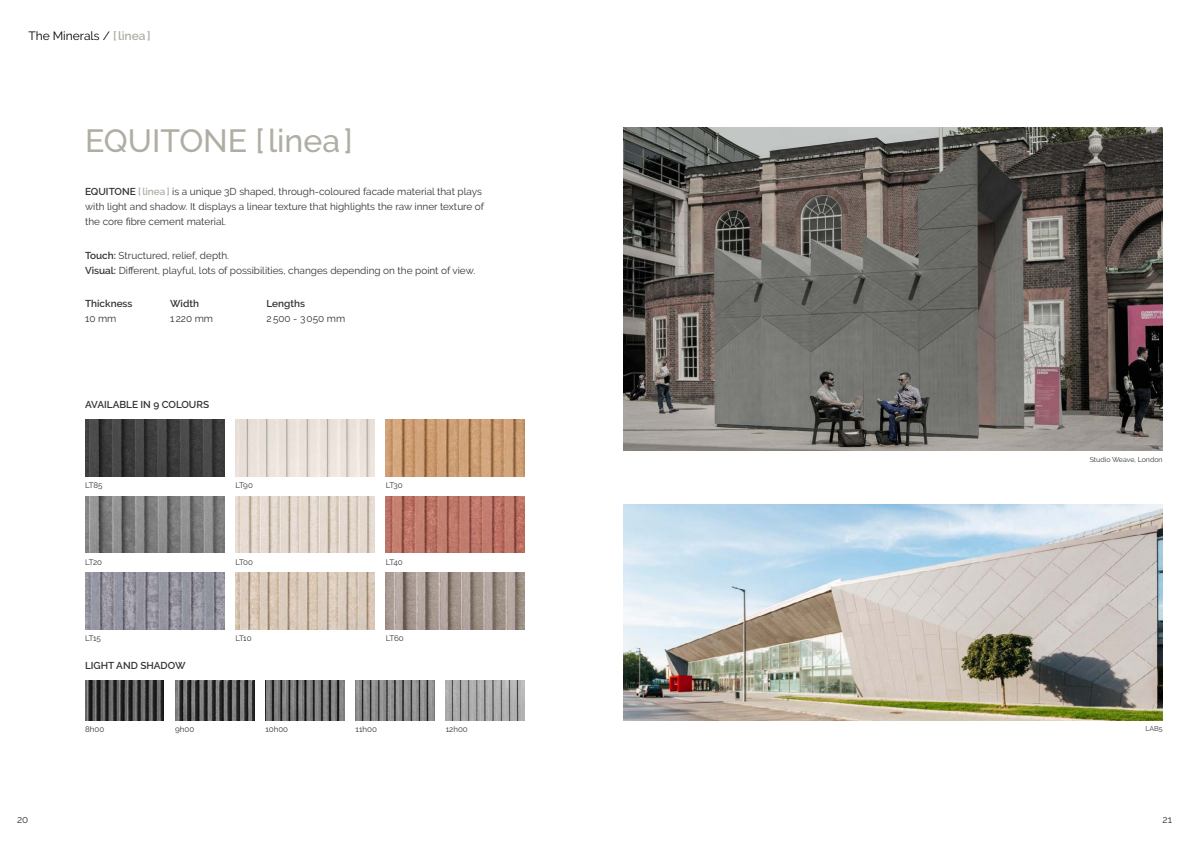
<style>
.page{position:relative;width:1191px;height:842px;background:#fff}
.page>*{position:absolute;margin:0;border:0;box-sizing:border-box;transform-origin:0 0}
.t1{font:500 32px "Raleway";color:#b0aea3}
.t2{font:12px "Raleway";color:#000}
.t3{font:10px/15px "Raleway";color:#353332}
.t4{font:600 10px "Raleway";color:#353332}
.t5{font:8px "Raleway";color:#353332}
.t6{font:7px "Raleway";color:#353332}
.s1{font-weight:600;color:#b0aea3}
.s2{font-weight:600}
</style>
<div class="page">
<img style="left:85px;top:420px;width:139px;height:56px">
<img style="left:85px;top:496px;width:139px;height:57px">
<img style="left:85px;top:573px;width:139px;height:56px">
<img style="left:235px;top:496px;width:139px;height:57px">
<img style="left:235px;top:573px;width:139px;height:56px">
<img style="left:235px;top:420px;width:139px;height:56px">
<img style="left:386px;top:420px;width:138px;height:56px">
<img style="left:386px;top:496px;width:138px;height:57px">
<img style="left:386px;top:573px;width:138px;height:56px">
<img style="left:85px;top:680px;width:79px;height:40px">
<img style="left:175px;top:680px;width:79px;height:40px">
<img style="left:265px;top:680px;width:79px;height:40px">
<img style="left:355px;top:680px;width:79px;height:40px">
<img style="left:446px;top:680px;width:78px;height:40px">
<img style="left:624px;top:128px;width:538px;height:323px">
<img style="left:624px;top:504px;width:538px;height:216px">
<p class="t2" style="left:28px;top:28px;width:124px">The Minerals / <span class="s1">[linea]</span></p>
<h1 class="t1" style="left:85px;top:122px;width:269px">EQUITONE [linea]</h1>
<p class="t3" style="left:85px;top:184px;width:400px"><span class="s2">EQUITONE</span> <span class="s1">[linea]</span> is a unique 3D shaped, through-coloured facade material that plays with light and shadow. It displays a linear texture that highlights the raw inner texture of the core fibre cement material.</p>
<p class="t3" style="left:85px;top:248px;width:392px"><span class="s2">Touch:</span> Structured, relief, depth.<br><span class="s2">Visual:</span> Different, playful, lots of possibilities, changes depending on the point of view.</p>
<p class="t4" style="left:85px;top:298px;width:49px">Thickness</p>
<p class="t4" style="left:170px;top:298px;width:30px">Width</p>
<p class="t4" style="left:266px;top:298px;width:40px">Lengths</p>
<p class="t3" style="left:85px;top:311px;width:33px">10 mm</p>
<p class="t3" style="left:170px;top:311px;width:44px">1220 mm</p>
<p class="t3" style="left:266px;top:311px;width:80px">2500 - 3050 mm</p>
<p class="t4" style="left:85px;top:399px;width:126px">AVAILABLE IN 9 COLOURS</p>
<p class="t5" style="left:85px;top:481px;width:19px">LT85</p>
<p class="t5" style="left:235px;top:481px;width:19px">LT90</p>
<p class="t5" style="left:85px;top:557px;width:19px">LT20</p>
<p class="t5" style="left:235px;top:557px;width:19px">LT00</p>
<p class="t5" style="left:85px;top:634px;width:17px">LT15</p>
<p class="t5" style="left:235px;top:634px;width:18px">LT10</p>
<p class="t4" style="left:85px;top:660px;width:102px">LIGHT AND SHADOW</p>
<p class="t5" style="left:386px;top:481px;width:19px">LT30</p>
<p class="t5" style="left:386px;top:557px;width:19px">LT40</p>
<p class="t5" style="left:386px;top:634px;width:20px">LT60</p>
<p class="t5" style="left:85px;top:724px;width:21px">8h00</p>
<p class="t5" style="left:175px;top:724px;width:21px">9h00</p>
<p class="t5" style="left:265px;top:724px;width:24px">10h00</p>
<p class="t5" style="left:355px;top:724px;width:23px">11h00</p>
<p class="t5" style="left:446px;top:724px;width:24px">12h00</p>
<p class="t6" style="left:1089px;top:455px;width:74px">Studio Weave, London</p>
<p class="t6" style="left:1145px;top:724px;width:19px">LAB5</p>
<p class="t3" style="left:17px;top:812px;width:13px">20</p>
<p class="t3" style="left:1162px;top:812px;width:11px">21</p>
</div>
